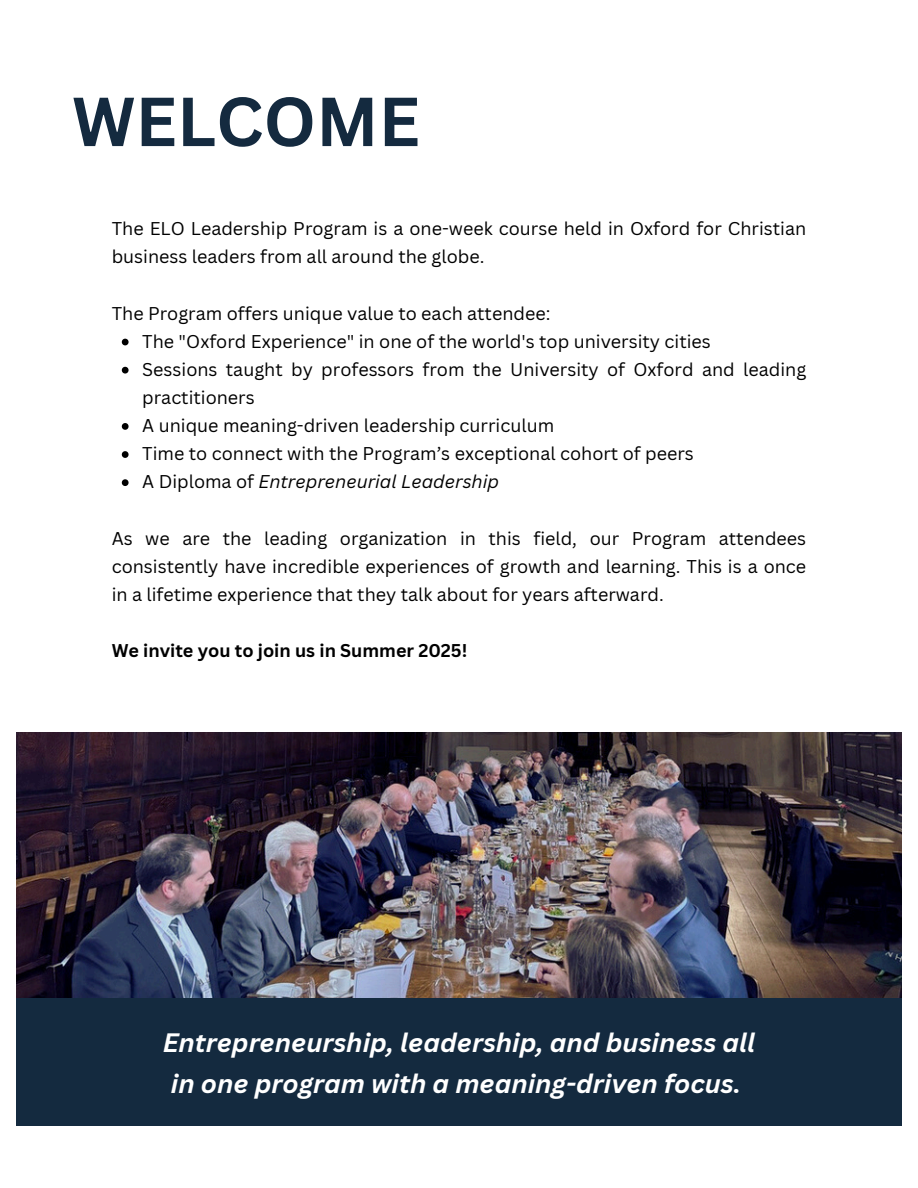
<style>
.page{position:relative;width:918px;height:1188px;background:#fff}
.page>*{position:absolute;margin:0;border:0;box-sizing:border-box;transform-origin:0 0}
.t1{font:700 67.8px "Canva Sans";color:#142a3f}
.t2{font:italic 700 25.95px/40.5px "Canva Sans";color:#fff;text-align:center}
.t3{font:18px/28.2px "Canva Sans";color:#000}
.t4{font:italic 18px "Canva Sans";color:#000}
.t5{font:700 18px "Canva Sans";color:#000}
.s1{font-style:normal}
</style>
<div class="page">
<img style="left:16px;top:733px;width:885px;height:266px">
<div style="left:16px;top:999px;width:886px;height:127px;background:#142a3f"></div>
<svg style="left:122px;top:339px;width:7px;height:6px"></svg>
<svg style="left:122px;top:367px;width:7px;height:7px"></svg>
<svg style="left:122px;top:423px;width:7px;height:7px"></svg>
<svg style="left:122px;top:451px;width:7px;height:7px"></svg>
<svg style="left:122px;top:479px;width:7px;height:7px"></svg>
<p class="t1" style="left:72px;top:74px;width:349px">WELCOME</p>
<p class="t3" style="left:112px;top:214px;width:696px">The ELO Leadership Program is a one-week course held in Oxford for Christian business leaders from all around the globe.</p>
<p class="t3" style="left:112px;top:298px;width:440px">The Program offers unique value to each attendee:</p>
<p class="t3" style="left:142px;top:327px;width:570px">The "Oxford Experience" in one of the world's top university cities</p>
<p class="t3" style="left:142px;top:355px;width:665px">Sessions taught by professors from the University of Oxford and leading practitioners</p>
<p class="t3" style="left:142px;top:411px;width:413px">A unique meaning-driven leadership curriculum</p>
<p class="t3" style="left:142px;top:439px;width:553px">Time to connect with the Program’s exceptional cohort of peers</p>
<h3 class="t4" style="left:142px;top:469px;width:358px"><span class="s1">A Diploma of</span> Entrepreneurial Leadership</h3>
<p class="t3" style="left:112px;top:523px;width:696px;text-align:justify">As we are the leading organization in this field, our Program attendees consistently have incredible experiences of growth and learning. This is a once in a lifetime experience that they talk about for years afterward.</p>
<h2 class="t5" style="left:112px;top:638px;width:357px">We invite you to join us in Summer 2025!</h2>
<p class="t2" style="left:163px;top:1022px;width:594px">Entrepreneurship, leadership, and business all in one program with a meaning-driven focus.</p>
</div>
